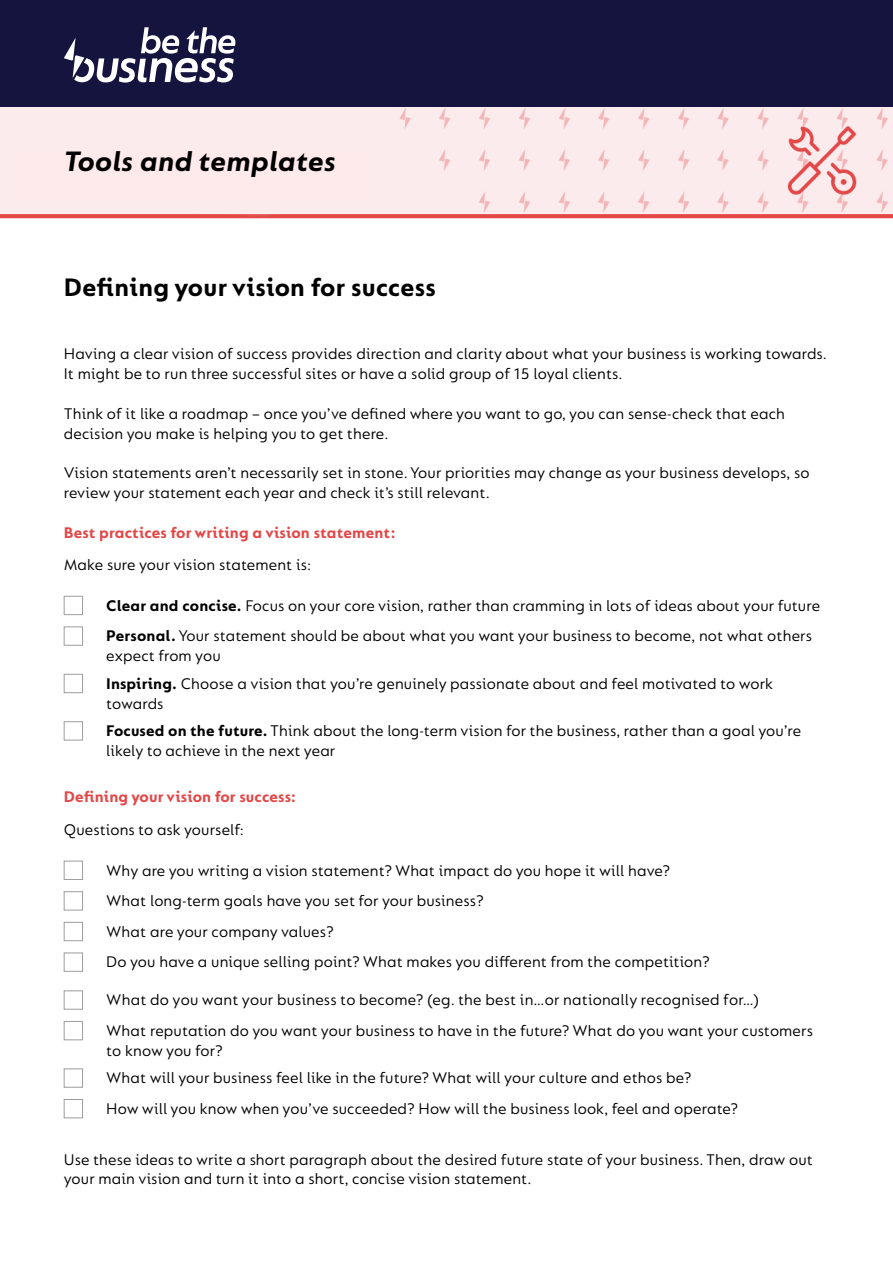
<style>
.page{position:relative;width:893px;height:1263px;background:#fff}
.page>*{position:absolute;margin:0;border:0;box-sizing:border-box;transform-origin:0 0}
.t1{font:italic 700 30px "FS Lucas";letter-spacing:.01em;color:#000}
.t2{font:700 27px "FS Lucas";letter-spacing:.01em;color:#000}
.Body_Copy{font:16.5px/19.8px "FS Lucas";letter-spacing:.01em;color:#000}
.Body_Copy-2{font:700 16.5px "FS Lucas";letter-spacing:.01em;color:#e34747}
.Sub_Sub_Header{font:700 16.5px "FS Lucas";letter-spacing:.01em;color:#e34747}
.s1{font-weight:700}
</style>
<div class="page">
<div style="left:64px;top:596px;width:19px;height:19px;border:1px solid #9d9d9c"></div>
<div style="left:64px;top:626px;width:19px;height:20px;border:1px solid #9d9d9c"></div>
<div style="left:64px;top:674px;width:19px;height:19px;border:1px solid #9d9d9c"></div>
<div style="left:64px;top:721px;width:19px;height:19px;border:1px solid #9d9d9c"></div>
<div style="left:64px;top:861px;width:19px;height:19px;border:1px solid #9d9d9c"></div>
<div style="left:64px;top:891px;width:19px;height:19px;border:1px solid #9d9d9c"></div>
<div style="left:64px;top:922px;width:19px;height:19px;border:1px solid #9d9d9c"></div>
<div style="left:64px;top:952px;width:19px;height:20px;border:1px solid #9d9d9c"></div>
<div style="left:64px;top:990px;width:19px;height:19px;border:1px solid #9d9d9c"></div>
<div style="left:64px;top:1021px;width:19px;height:19px;border:1px solid #9d9d9c"></div>
<div style="left:64px;top:1068px;width:19px;height:19px;border:1px solid #9d9d9c"></div>
<div style="left:64px;top:1099px;width:19px;height:19px;border:1px solid #9d9d9c"></div>
<div style="left:0;top:0;width:893px;height:108px;background:#14143e"></div>
<img style="left:0;top:108px;width:893px;height:111px">
<div style="left:14px;top:152px;width:352px;height:49px;background:#ffeaeb"></div>
<svg style="left:64px;top:27px;width:171px;height:56px"></svg>
<p class="t1" style="left:64px;top:144px;width:274px">Tools and templates</p>
<p class="t2" style="left:64px;top:272px;width:373px">Defining your vision for success</p>
<p class="Body_Copy" style="left:64px;top:344px;width:765px">Having a clear vision of success provides direction and clarity about what your business is working towards.<br>It might be to run three successful sites or have a solid group of 15 loyal clients.</p>
<p class="Body_Copy" style="left:64px;top:403px;width:723px">Think of it like a roadmap – once you’ve defined where you want to go, you can sense-check that each decision you make is helping you to get there.</p>
<p class="Body_Copy" style="left:64px;top:462px;width:747px">Vision statements aren’t necessarily set in stone. Your priorities may change as your business develops, so review your statement each year and check it’s still relevant.</p>
<p class="Body_Copy-2" style="left:64px;top:523px;width:333px">Best practices for writing a vision statement:</p>
<p class="Body_Copy" style="left:64px;top:554px;width:249px">Make sure your vision statement is:</p>
<p class="Body_Copy" style="left:106px;top:595px;width:715px"><span class="s1">Clear and concise.</span> Focus on your core vision, rather than cramming in lots of ideas about your future</p>
<p class="Body_Copy" style="left:106px;top:626px;width:707px"><span class="s1">Personal.</span> Your statement should be about what you want your business to become, not what others expect from you</p>
<p class="Body_Copy" style="left:106px;top:673px;width:668px"><span class="s1">Inspiring.</span> Choose a vision that you’re genuinely passionate about and feel motivated to work towards</p>
<p class="Body_Copy" style="left:106px;top:721px;width:696px"><span class="s1">Focused on the future.</span> Think about the long-term vision for the business, rather than a goal you’re likely to achieve in the next year</p>
<p class="Sub_Sub_Header" style="left:64px;top:787px;width:234px">Defining your vision for success:</p>
<p class="Body_Copy" style="left:64px;top:819px;width:182px">Questions to ask yourself:</p>
<p class="Body_Copy" style="left:106px;top:860px;width:565px">Why are you writing a vision statement? What impact do you hope it will have?</p>
<p class="Body_Copy" style="left:106px;top:890px;width:379px">What long-term goals have you set for your business?</p>
<p class="Body_Copy" style="left:106px;top:921px;width:229px">What are your company values?</p>
<p class="Body_Copy" style="left:106px;top:952px;width:605px">Do you have a unique selling point? What makes you different from the competition?</p>
<p class="Body_Copy" style="left:106px;top:990px;width:654px">What do you want your business to become? (eg. the best in…or nationally recognised for…)</p>
<p class="Body_Copy" style="left:106px;top:1020px;width:708px">What reputation do you want your business to have in the future? What do you want your customers to know you for?</p>
<p class="Body_Copy" style="left:106px;top:1068px;width:587px">What will your business feel like in the future? What will your culture and ethos be?</p>
<p class="Body_Copy" style="left:106px;top:1098px;width:633px">How will you know when you’ve succeeded? How will the business look, feel and operate?</p>
<p class="Body_Copy" style="left:64px;top:1149px;width:751px">Use these ideas to write a short paragraph about the desired future state of your business. Then, draw out your main vision and turn it into a short, concise vision statement.</p>
</div>
